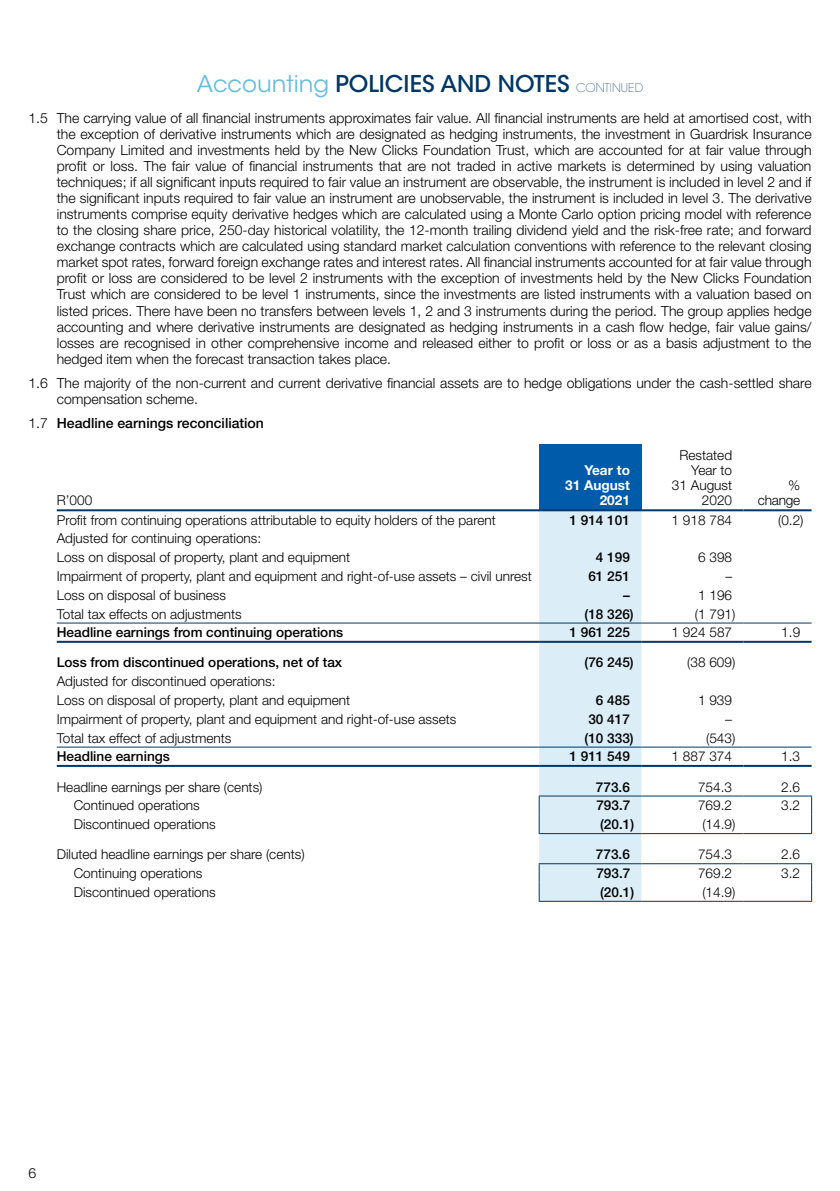
<style>
.page{position:relative;width:840px;height:1191px;background:#fff}
.page>*{position:absolute;margin:0;border:0;box-sizing:border-box;transform-origin:0 0}
.t1{font:500 23px "ITC Avant Garde Std";color:#003768}
.t2{font:300 14px/16px "Helvetica Neue LT Std";color:#000;text-align:justify}
.t3{font:500 14px "Helvetica Neue LT Std";color:#000}
.t4{font:300 13.6px/15px "Helvetica Neue LT Std";color:#000;text-align:right}
.t5{font:500 13.6px "Helvetica Neue LT Std";color:#000}
.t6{font:700 13.6px/15px "Helvetica Neue LT Std";color:#fff;text-align:right}
.s1{font-weight:400;color:#64bde1}
.s2{font-weight:200;font-size:12px}
.s3{font-weight:300}
</style>
<div class="page">
<div style="left:539px;top:444px;width:102px;height:66px;background:#005baa"></div>
<hr style="left:57px;top:509px;width:482px;height:2px;background:#003768">
<hr style="left:539px;top:509px;width:102px;height:2px;background:#003768">
<hr style="left:641px;top:509px;width:102px;height:2px;background:#003768">
<hr style="left:743px;top:509px;width:68px;height:2px;background:#003768">
<hr style="left:57px;top:641px;width:482px;height:2px;background:#003768">
<hr style="left:641px;top:641px;width:102px;height:2px;background:#003768">
<hr style="left:743px;top:641px;width:68px;height:2px;background:#003768">
<hr style="left:57px;top:622px;width:482px;height:1px;background:#003768">
<hr style="left:641px;top:622px;width:102px;height:1px;background:#003768">
<hr style="left:743px;top:622px;width:68px;height:1px;background:#003768">
<hr style="left:641px;top:795px;width:102px;height:1px;background:#003768">
<hr style="left:743px;top:795px;width:68px;height:1px;background:#003768">
<hr style="left:641px;top:833px;width:102px;height:1px;background:#003768">
<hr style="left:743px;top:833px;width:68px;height:1px;background:#003768">
<hr style="left:641px;top:863px;width:102px;height:1px;background:#003768">
<hr style="left:743px;top:863px;width:68px;height:1px;background:#003768">
<div style="left:538px;top:510px;width:103px;height:390px;background:#dbedf7"></div>
<hr style="left:538px;top:900px;width:103px;height:1px;background:#003768">
<hr style="left:641px;top:900px;width:102px;height:1px;background:#003768">
<hr style="left:743px;top:900px;width:68px;height:1px;background:#003768">
<hr style="left:57px;top:765px;width:482px;height:2px;background:#003768">
<hr style="left:539px;top:765px;width:102px;height:2px;background:#003768">
<hr style="left:641px;top:765px;width:102px;height:2px;background:#003768">
<hr style="left:743px;top:765px;width:68px;height:2px;background:#003768">
<hr style="left:57px;top:746px;width:482px;height:1px;background:#003768">
<hr style="left:539px;top:746px;width:102px;height:1px;background:#003768">
<hr style="left:641px;top:746px;width:102px;height:1px;background:#003768">
<hr style="left:743px;top:746px;width:68px;height:1px;background:#003768">
<h1 class="t1" style="left:197px;top:69px;width:448px"><span class="s1">Accounting</span> POLICIES AND NOTES <span class="s2">CONTINUED</span></h1>
<p class="t2" style="left:57px;top:110px;width:756px;text-indent:-28px">1.5 The carrying value of all financial instruments approximates fair value. All financial instruments are held at amortised cost, with the exception of derivative instruments which are designated as hedging instruments, the investment in Guardrisk Insurance Company Limited and investments held by the New Clicks Foundation Trust, which are accounted for at fair value through profit or loss. The fair value of financial instruments that are not traded in active markets is determined by using valuation techniques; if all significant inputs required to fair value an instrument are observable, the instrument is included in level 2 and if the significant inputs required to fair value an instrument are unobservable, the instrument is included in level 3. The derivative instruments comprise equity derivative hedges which are calculated using a Monte Carlo option pricing model with reference to the closing share price, 250-day historical volatility, the 12-month trailing dividend yield and the risk-free rate; and forward exchange contracts which are calculated using standard market calculation conventions with reference to the relevant closing market spot rates, forward foreign exchange rates and interest rates. All financial instruments accounted for at fair value through profit or loss are considered to be level 2 instruments with the exception of investments held by the New Clicks Foundation Trust which are considered to be level 1 instruments, since the investments are listed instruments with a valuation based on listed prices. There have been no transfers between levels 1, 2 and 3 instruments during the period. The group applies hedge accounting and where derivative instruments are designated as hedging instruments in a cash flow hedge, fair value gains/ losses are recognised in other comprehensive income and released either to profit or loss or as a basis adjustment to the hedged item when the forecast transaction takes place.</p>
<p class="t2" style="left:57px;top:375px;width:756px;text-indent:-28px">1.6 The majority of the non-current and current derivative financial assets are to hedge obligations under the cash-settled share compensation scheme.</p>
<p class="t3" style="left:28px;top:414px;width:237px"><span class="s3">1.7</span> Headline earnings reconciliation</p>
<p class="t4" style="left:57px;top:492px;width:37px">R’000</p>
<p class="t6" style="left:565px;top:462px;width:66px">Year to<br>31 August<br>2021</p>
<p class="t4" style="left:671px;top:447px;width:62px">Restated<br>Year to<br>31 August<br>2020</p>
<p class="t4" style="left:757px;top:477px;width:44px">% change</p>
<p class="t4" style="left:57px;top:512px;width:440px">Profit from continuing operations attributable to equity holders of the parent</p>
<p class="t5" style="left:569px;top:511px;width:62px">1 914 101</p>
<p class="t4" style="left:671px;top:512px;width:62px">1 918 784</p>
<p class="t4" style="left:777px;top:512px;width:27px">(0.2)</p>
<p class="t4" style="left:57px;top:529px;width:295px;line-height:18.8px;text-align:left">Adjusted for continuing operations:<br>Loss on disposal of property, plant and equipment</p>
<p class="t5" style="left:595px;top:549px;width:36px">4 199</p>
<p class="t4" style="left:697px;top:549px;width:36px">6 398</p>
<p class="t4" style="left:57px;top:568px;width:476px">Impairment of property, plant and equipment and right-of-use assets – civil unrest</p>
<p class="t5" style="left:588px;top:568px;width:43px">61 251</p>
<p class="t4" style="left:725px;top:568px;width:8px">–</p>
<p class="t4" style="left:57px;top:587px;width:170px">Loss on disposal of business</p>
<p class="t5" style="left:622px;top:587px;width:8px">–</p>
<p class="t4" style="left:697px;top:587px;width:36px">1 196</p>
<p class="t4" style="left:57px;top:606px;width:186px">Total tax effects on adjustments</p>
<p class="t5" style="left:584px;top:605px;width:51px">(18 326)</p>
<p class="t4" style="left:694px;top:606px;width:42px">(1 791)</p>
<p class="t5" style="left:57px;top:624px;width:288px">Headline earnings from continuing operations</p>
<p class="t5" style="left:569px;top:624px;width:62px">1 961 225</p>
<p class="t4" style="left:671px;top:624px;width:62px">1 924 587</p>
<p class="t4" style="left:780px;top:624px;width:20px">1.9</p>
<p class="t5" style="left:57px;top:654px;width:287px">Loss from discontinued operations, net of tax</p>
<p class="t5" style="left:584px;top:654px;width:51px">(76 245)</p>
<p class="t4" style="left:686px;top:655px;width:50px">(38 609)</p>
<p class="t4" style="left:57px;top:671px;width:295px;line-height:18.8px;text-align:left">Adjusted for discontinued operations:<br>Loss on disposal of property, plant and equipment</p>
<p class="t5" style="left:595px;top:692px;width:36px">6 485</p>
<p class="t4" style="left:697px;top:692px;width:36px">1 939</p>
<p class="t4" style="left:57px;top:711px;width:401px">Impairment of property, plant and equipment and right-of-use assets</p>
<p class="t5" style="left:588px;top:711px;width:43px">30 417</p>
<p class="t4" style="left:725px;top:711px;width:8px">–</p>
<p class="t4" style="left:57px;top:730px;width:176px">Total tax effect of adjustments</p>
<p class="t5" style="left:584px;top:729px;width:51px">(10 333)</p>
<p class="t4" style="left:705px;top:730px;width:31px">(543)</p>
<p class="t5" style="left:57px;top:748px;width:115px">Headline earnings</p>
<p class="t5" style="left:569px;top:748px;width:62px">1 911 549</p>
<p class="t4" style="left:671px;top:748px;width:62px">1 887 374</p>
<p class="t4" style="left:780px;top:748px;width:20px">1.3</p>
<p class="t4" style="left:57px;top:779px;width:207px">Headline earnings per share (cents)</p>
<p class="t5" style="left:595px;top:778px;width:36px">773.6</p>
<p class="t4" style="left:697px;top:779px;width:36px">754.3</p>
<p class="t4" style="left:780px;top:779px;width:20px">2.6</p>
<p class="t4" style="left:74px;top:797px;width:127px">Continued operations</p>
<p class="t5" style="left:596px;top:797px;width:36px">793.7</p>
<p class="t4" style="left:697px;top:797px;width:36px">769.2</p>
<p class="t4" style="left:780px;top:797px;width:20px">3.2</p>
<p class="t4" style="left:74px;top:816px;width:143px">Discontinued operations</p>
<p class="t5" style="left:599px;top:816px;width:36px">(20.1)</p>
<p class="t4" style="left:702px;top:816px;width:35px">(14.9)</p>
<p class="t4" style="left:57px;top:846px;width:249px">Diluted headline earnings per share (cents)</p>
<p class="t5" style="left:595px;top:846px;width:36px">773.6</p>
<p class="t4" style="left:697px;top:846px;width:36px">754.3</p>
<p class="t4" style="left:780px;top:846px;width:20px">2.6</p>
<p class="t4" style="left:74px;top:865px;width:130px">Continuing operations</p>
<p class="t5" style="left:596px;top:865px;width:36px">793.7</p>
<p class="t4" style="left:697px;top:865px;width:36px">769.2</p>
<p class="t4" style="left:780px;top:865px;width:20px">3.2</p>
<p class="t4" style="left:74px;top:884px;width:143px">Discontinued operations</p>
<p class="t5" style="left:599px;top:884px;width:36px">(20.1)</p>
<p class="t4" style="left:702px;top:884px;width:35px">(14.9)</p>
<p class="t2" style="left:28px;top:1165px;width:9px">6</p>
</div>
